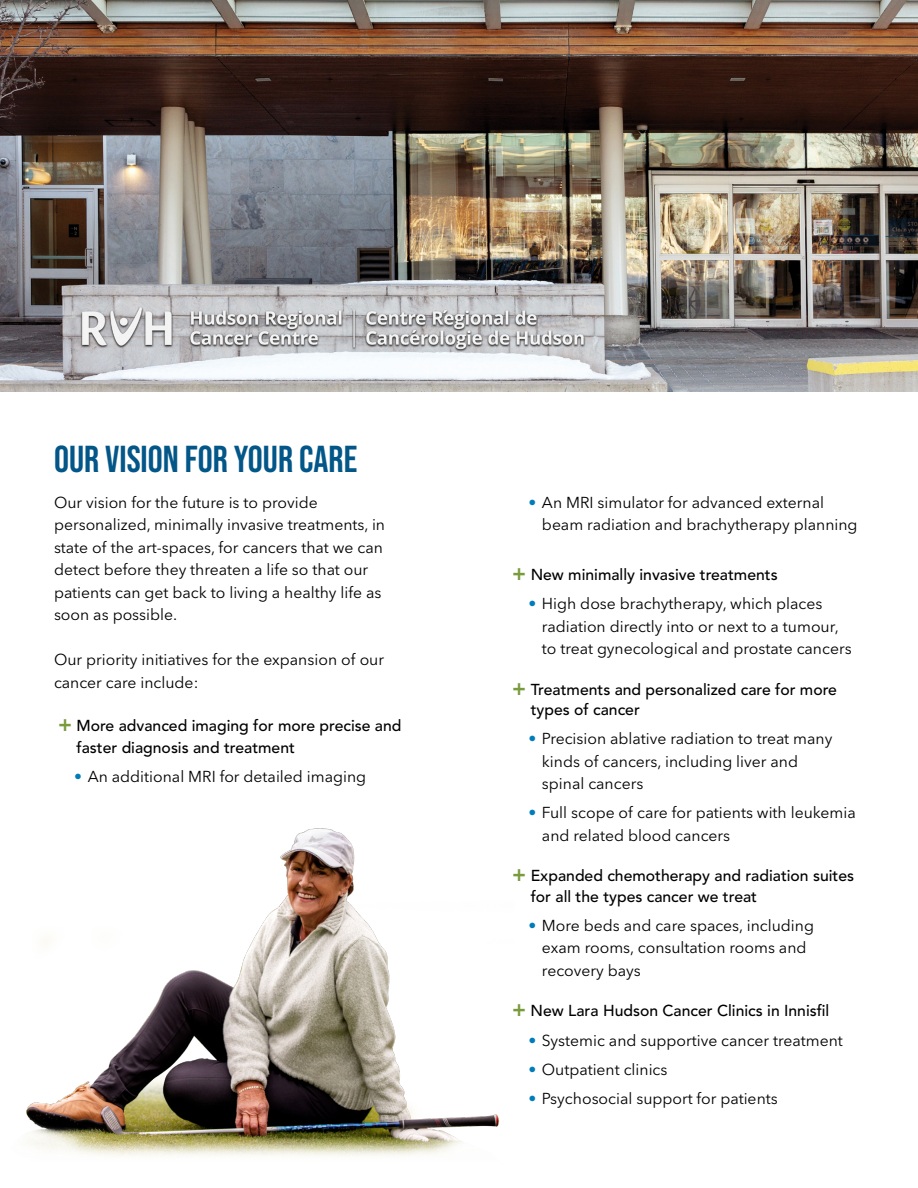
<style>
.page{position:relative;width:918px;height:1188px;background:#fff}
.page>*{position:absolute;margin:0;border:0;box-sizing:border-box;transform-origin:0 0}
.t1{font:37.5px "Bebas Neue";color:#035688}
.t2{font:15.75px/22.5px "Avenir Next LT Pro";color:#000}
.t3{font:500 15.75px/20.2px "Avenir LT Std";color:#000}
.s1{color:#007cba}
</style>
<div class="page">
<img style="left:0;top:0;width:918px;height:391px">
<img style="left:26px;top:828px;width:473px;height:328px">
<h1 class="t1" style="left:54px;top:438px;width:305px">OUR VISION FOR YOUR CARE</h1>
<p class="t2" style="left:54px;top:491px;width:333px">Our vision for the future is to provide personalized, minimally invasive treatments, in state of the art-spaces, for cancers that we can detect before they threaten a life so that our patients can get back to living a healthy life as soon as possible.</p>
<p class="t2" style="left:54px;top:648px;width:332px">Our priority initiatives for the expansion of our cancer care include:</p>
<p class="t3" style="left:76px;top:714px;width:327px;line-height:22.5px">More advanced imaging for more precise and faster diagnosis and treatment</p>
<p class="t2" style="left:74px;top:765px;width:293px"><span class="s1">•</span> An additional MRI for detailed imaging</p>
<p class="t2" style="left:542px;top:491px;width:317px;text-indent:-13px"><span class="s1">•</span> An MRI simulator for advanced external beam radiation and brachytherapy planning</p>
<p class="t3" style="left:531px;top:565px;width:249px">New minimally invasive treatments</p>
<p class="t2" style="left:542px;top:592px;width:311px;text-indent:-13px"><span class="s1">•</span> High dose brachytherapy, which places radiation directly into or next to a tumour, to treat gynecological and prostate cancers</p>
<p class="t3" style="left:531px;top:679px;width:308px">Treatments and personalized care for more types of cancer</p>
<p class="t2" style="left:542px;top:727px;width:292px;text-indent:-13px"><span class="s1">•</span> Precision ablative radiation to treat many kinds of cancers, including liver and spinal cancers</p>
<p class="t2" style="left:542px;top:802px;width:315px;text-indent:-13px"><span class="s1">•</span> Full scope of care for patients with leukemia and related blood cancers</p>
<p class="t3" style="left:531px;top:866px;width:325px">Expanded chemotherapy and radiation suites for all the types cancer we treat</p>
<p class="t2" style="left:542px;top:914px;width:274px;text-indent:-13px"><span class="s1">•</span> More beds and care spaces, including exam rooms, consultation rooms and recovery bays</p>
<p class="t3" style="left:531px;top:1001px;width:300px">New Lara Hudson Cancer Clinics in Innisfil</p>
<p class="t2" style="left:528px;top:1029px;width:316px"><span class="s1">•</span> Systemic and supportive cancer treatment</p>
<p class="t2" style="left:528px;top:1058px;width:141px"><span class="s1">•</span> Outpatient clinics</p>
<p class="t2" style="left:528px;top:1087px;width:251px"><span class="s1">•</span> Psychosocial support for patients</p>
</div>
